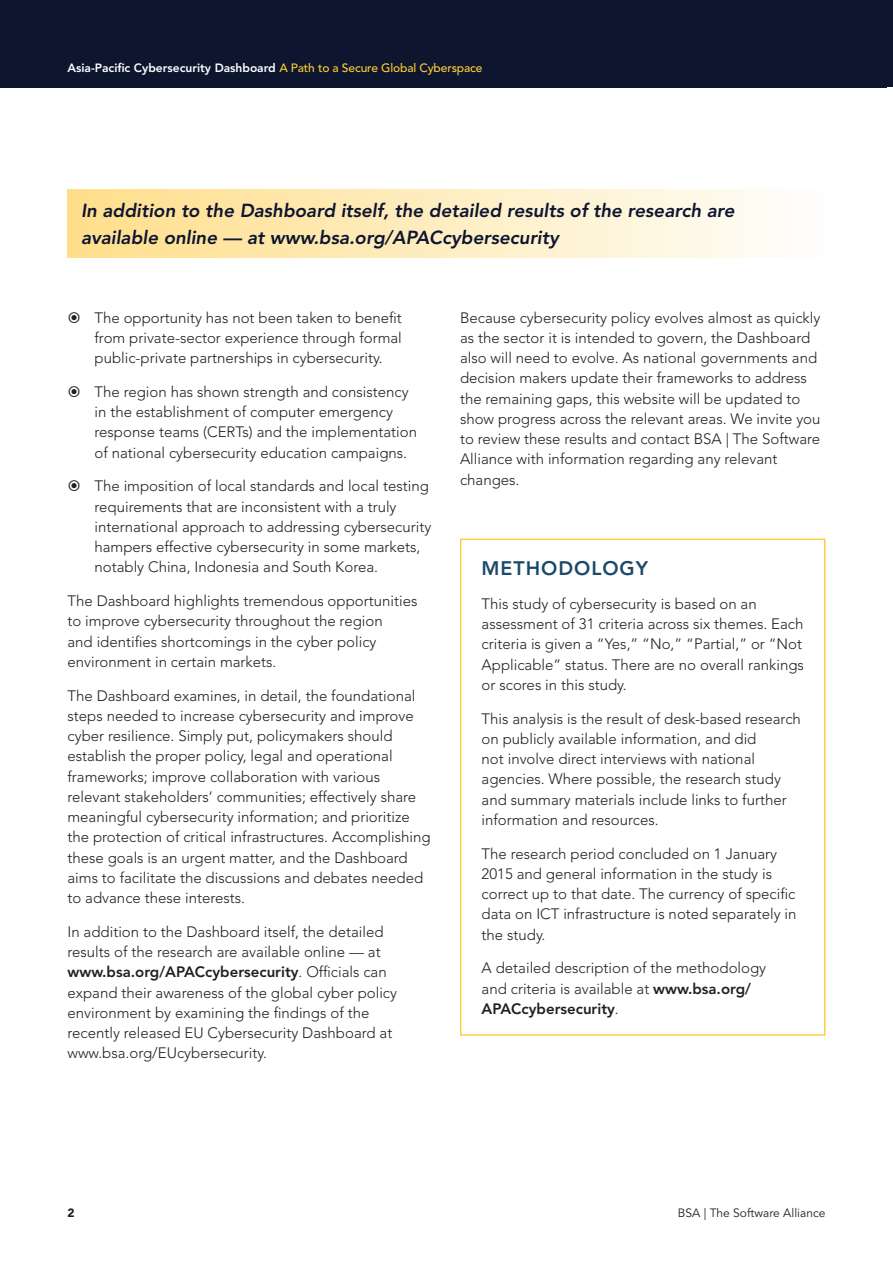
<style>
.page{position:relative;width:893px;height:1263px;background:#fff}
.page>*{position:absolute;margin:0;border:0;box-sizing:border-box;transform-origin:0 0}
.t1{font:800 19.5px "Avenir LT Std";letter-spacing:.05em;color:#1c4969}
.t2{font:italic 800 18.75px/27px "Avenir LT Std";color:#0d152f}
.t3{font:300 15px/20.2px "Avenir LT Std";color:#231f20}
.t4{font:800 12px "Avenir LT Std";color:#fff}
.t5{font:12px "Avenir LT Std";color:#231f20}
.t6{font:900 12px "Avenir LT Std";color:#231f20}
.s1{font-weight:500;color:#fecd33}
.s2{font-weight:800}
</style>
<div class="page">
<div style="left:0;top:0;width:893px;height:397px;background:#0d152f"></div>
<div style="left:0;top:88px;width:893px;height:1175px;background:#fff"></div>
<div style="left:68px;top:189px;width:757px;height:68px;background:linear-gradient(to right,#ffde8a,#fefefc)"></div>
<p class="t4" style="left:68px;top:61px;width:417px">Asia-Pacific Cybersecurity Dashboard <span class="s1">A Path to a Secure Global Cyberspace</span></p>
<p class="t2" style="left:81px;top:197px;width:655px">In addition to the Dashboard itself, the detailed results of the research are available online — at www.bsa.org/APACcybersecurity</p>
<p class="t3" style="left:95px;top:307px;width:309px;text-align:justify">The opportunity has not been taken to benefit from private-sector experience through formal public-private partnerships in cybersecurity.</p>
<p class="t3" style="left:95px;top:382px;width:324px">The region has shown strength and consistency in the establishment of computer emergency response teams (CERTs) and the implementation of national cybersecurity education campaigns.</p>
<p class="t3" style="left:95px;top:476px;width:338px">The imposition of local standards and local testing requirements that are inconsistent with a truly international approach to addressing cybersecurity hampers effective cybersecurity in some markets, notably China, Indonesia and South Korea.</p>
<p class="t3" style="left:68px;top:591px;width:351px">The Dashboard highlights tremendous opportunities to improve cybersecurity throughout the region<br>and identifies shortcomings in the cyber policy environment in certain markets.</p>
<p class="t3" style="left:68px;top:685px;width:365px">The Dashboard examines, in detail, the foundational steps needed to increase cybersecurity and improve cyber resilience. Simply put, policymakers should establish the proper policy, legal and operational frameworks; improve collaboration with various relevant stakeholders’ communities; effectively share meaningful cybersecurity information; and prioritize the protection of critical infrastructures. Accomplishing these goals is an urgent matter, and the Dashboard aims to facilitate the discussions and debates needed to advance these interests.</p>
<p class="t3" style="left:68px;top:922px;width:331px">In addition to the Dashboard itself, the detailed results of the research are available online — at <span class="s2">www.bsa.org/APACcybersecurity</span>. Officials can expand their awareness of the global cyber policy environment by examining the findings of the recently released EU Cybersecurity Dashboard at www.bsa.org/EUcybersecurity.</p>
<p class="t3" style="left:460px;top:307px;width:362px">Because cybersecurity policy evolves almost as quickly as the sector it is intended to govern, the Dashboard also will need to evolve. As national governments and decision makers update their frameworks to address the remaining gaps, this website will be updated to show progress across the relevant areas. We invite you to review these results and contact BSA | The Software Alliance with information regarding any relevant changes.</p>
<h1 class="t1" style="left:482px;top:557px;width:168px">METHODOLOGY</h1>
<p class="t3" style="left:482px;top:594px;width:324px">This study of cybersecurity is based on an assessment of 31 criteria across six themes. Each criteria is given a “Yes,” “No,” “Partial,” or “Not Applicable” status. There are no overall rankings or scores in this study.</p>
<p class="t3" style="left:482px;top:708px;width:321px">This analysis is the result of desk-based research on publicly available information, and did<br>not involve direct interviews with national agencies. Where possible, the research study and summary materials include links to further information and resources.</p>
<p class="t3" style="left:482px;top:843px;width:316px">The research period concluded on 1 January 2015 and general information in the study is correct up to that date. The currency of specific data on ICT infrastructure is noted separately in the study.</p>
<p class="t3" style="left:482px;top:958px;width:286px">A detailed description of the methodology and criteria is available at <span class="s2">www.bsa.org/<br>APACcybersecurity</span>.</p>
<p class="t6" style="left:68px;top:1206px;width:9px">2</p>
<p class="t5" style="left:678px;top:1206px;width:149px">BSA | The Software Alliance</p>
</div>
